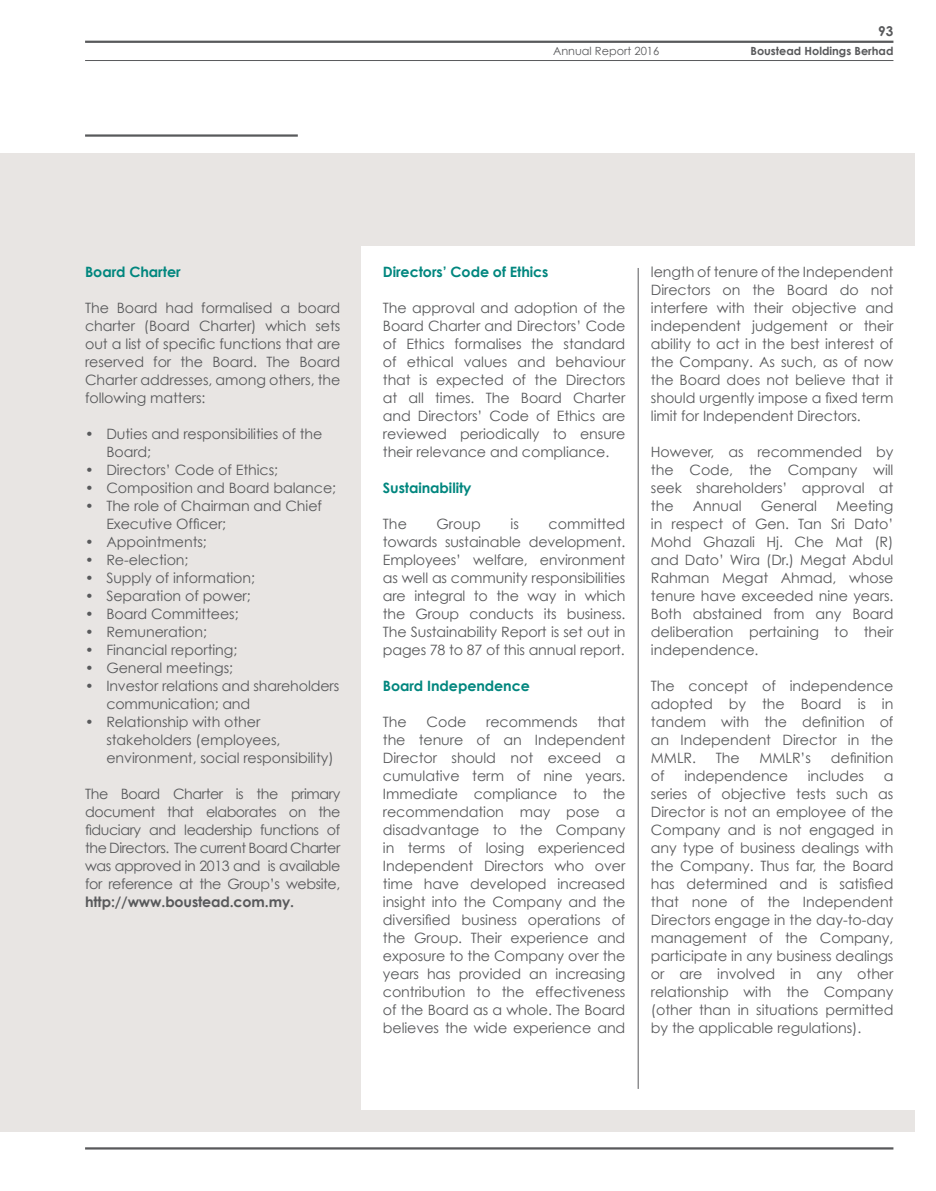
<style>
.page{position:relative;width:936px;height:1191px;background:#fff}
.page>*{position:absolute;margin:0;border:0;box-sizing:border-box;transform-origin:0 0}
.t1{font:14.25px/18px "Century Gothic";letter-spacing:-.005em;color:#58595b;text-align:justify}
.t2{font:700 14.25px "Century Gothic";letter-spacing:-.005em;color:#00867e}
.t3{font:700 14.25px "Century Gothic";letter-spacing:-.01em;color:#58595b}
.t4{font:700 13.5px "Century Gothic";color:#58595b}
.t5{font:700 11.25px "Century Gothic";color:#58595b}
.t6{font:11.25px "Century Gothic";color:#58595b}
</style>
<div class="page">
<div style="left:0;top:153px;width:914px;height:978px;background:#e8e5e3"></div>
<div style="left:361px;top:247px;width:553px;height:863px;background:#fff"></div>
<hr style="left:637px;top:268px;width:1px;height:821px;background:#58595b">
<hr style="left:85px;top:41px;width:808px;height:2px;background:#58595b">
<hr style="left:85px;top:134px;width:213px;height:3px;background:#58595b">
<hr style="left:85px;top:60px;width:808px;height:1px;background:#58595b">
<hr style="left:85px;top:1147px;width:808px;height:2px;background:#58595b">
<p class="t4" style="left:878px;top:23px;width:17px">93</p>
<p class="t6" style="left:553px;top:44px;width:108px">Annual Report 2016</p>
<p class="t5" style="left:750px;top:44px;width:144px">Boustead Holdings Berhad</p>
<p class="t2" style="left:85px;top:263px;width:97px">Board Charter</p>
<p class="t1" style="left:85px;top:299px;width:257px">The Board had formalised a board charter (Board Charter) which sets out a list of specific functions that are reserved for the Board. The Board Charter addresses, among others, the following matters:</p>
<p class="t1" style="left:106px;top:425px;width:217px;text-indent:-21px">• Duties and responsibilities of the<br>Board;</p>
<p class="t1" style="left:85px;top:461px;width:194px">• Directors’ Code of Ethics;</p>
<p class="t1" style="left:85px;top:479px;width:253px">• Composition and Board balance;</p>
<p class="t1" style="left:106px;top:497px;width:217px;text-indent:-21px">• The role of Chairman and Chief<br>Executive Officer;</p>
<p class="t1" style="left:85px;top:533px;width:123px">• Appointments;</p>
<p class="t1" style="left:85px;top:551px;width:105px">• Re-election;</p>
<p class="t1" style="left:85px;top:569px;width:171px">• Supply of information;</p>
<p class="t1" style="left:85px;top:587px;width:167px">• Separation of power;</p>
<p class="t1" style="left:85px;top:605px;width:155px">• Board Committees;</p>
<p class="t1" style="left:85px;top:623px;width:123px">• Remuneration;</p>
<p class="t1" style="left:85px;top:641px;width:154px">• Financial reporting;</p>
<p class="t1" style="left:85px;top:659px;width:149px">• General meetings;</p>
<p class="t1" style="left:106px;top:677px;width:234px;text-indent:-21px">• Investor relations and shareholders communication; and</p>
<p class="t1" style="left:106px;top:713px;width:229px;text-align:left;text-indent:-21px">• Relationship with other stakeholders (employees, environment, social responsibility)</p>
<p class="t1" style="left:85px;top:785px;width:257px">The Board Charter is the primary document that elaborates on the fiduciary and leadership functions of the Directors. The current Board Charter was approved in 2013 and is available for reference at the Group’s website,</p>
<p class="t3" style="left:85px;top:893px;width:210px">http://www.boustead.com.my.</p>
<p class="t2" style="left:383px;top:263px;width:167px">Directors’ Code of Ethics</p>
<p class="t1" style="left:383px;top:299px;width:244px">The approval and adoption of the Board Charter and Directors’ Code of Ethics formalises the standard of ethical values and behaviour that is expected of the Directors at all times. The Board Charter and Directors’ Code of Ethics are reviewed periodically to ensure their relevance and compliance.</p>
<p class="t2" style="left:383px;top:479px;width:90px">Sustainability</p>
<p class="t1" style="left:383px;top:514px;width:26px">The</p>
<p class="t1" style="left:436px;top:514px;width:46px">Group</p>
<p class="t1" style="left:510px;top:514px;width:10px">is</p>
<p class="t1" style="left:383px;top:514px;width:244px;text-indent:166px">committed towards sustainable development.<br>Employees’ welfare, environment as well as community responsibilities are integral to the way in which the Group conducts its business.<br>The Sustainability Report is set out in pages 78 to 87 of this annual report.</p>
<p class="t2" style="left:383px;top:677px;width:148px">Board Independence</p>
<p class="t1" style="left:383px;top:712px;width:25px">The</p>
<p class="t1" style="left:426px;top:712px;width:41px">Code</p>
<p class="t1" style="left:486px;top:712px;width:93px">recommends</p>
<p class="t1" style="left:383px;top:712px;width:244px;text-indent:215px">that the tenure of an Independent Director should not exceed a cumulative term of nine years.<br>Immediate compliance to the recommendation may pose a disadvantage to the Company in terms of losing experienced Independent Directors who over time have developed increased insight into the Company and the diversified business operations of the Group. Their experience and exposure to the Company over the years has provided an increasing contribution to the effectiveness of the Board as a whole. The Board believes the wide experience and</p>
<p class="t1" style="left:651px;top:262px;width:244px">length of tenure of the Independent Directors on the Board do not interfere with their objective and independent judgement or their ability to act in the best interest of the Company. As such, as of now the Board does not believe that it should urgently impose a fixed term limit for Independent Directors.</p>
<p class="t1" style="left:651px;top:442px;width:244px">However, as recommended by the Code, the Company will seek shareholders’ approval at the</p>
<p class="t1" style="left:651px;top:496px;width:244px;text-indent:185px">Meeting in respect of Gen. Tan Sri Dato’ Mohd Ghazali Hj. Che Mat (R) and Dato’ Wira (Dr.) Megat Abdul Rahman Megat Ahmad, whose tenure have exceeded nine years.<br>Both abstained from any Board deliberation pertaining to their independence.</p>
<p class="t1" style="left:651px;top:676px;width:244px">The concept of independence adopted by the Board is in tandem with the definition of an Independent Director in the MMLR.</p>
<p class="t1" style="left:692px;top:496px;width:50px">Annual</p>
<p class="t1" style="left:760px;top:496px;width:58px">General</p>
<p class="t1" style="left:715px;top:748px;width:25px">The</p>
<p class="t1" style="left:759px;top:748px;width:53px">MMLR’s</p>
<p class="t1" style="left:830px;top:748px;width:64px">definition</p>
<p class="t1" style="left:651px;top:766px;width:15px">of</p>
<p class="t1" style="left:684px;top:766px;width:105px">independence</p>
<p class="t1" style="left:807px;top:766px;width:58px">includes</p>
<p class="t1" style="left:651px;top:766px;width:244px;text-indent:233px">a series of objective tests such as Director is not an employee of the Company and is not engaged in any type of business dealings with the Company. Thus far, the Board has determined and is satisfied that none of the Independent Directors engage in the day-to-day management of the Company, participate in any business dealings or are involved in any other relationship with the Company (other than in situations permitted by the applicable regulations).</p>
</div>
